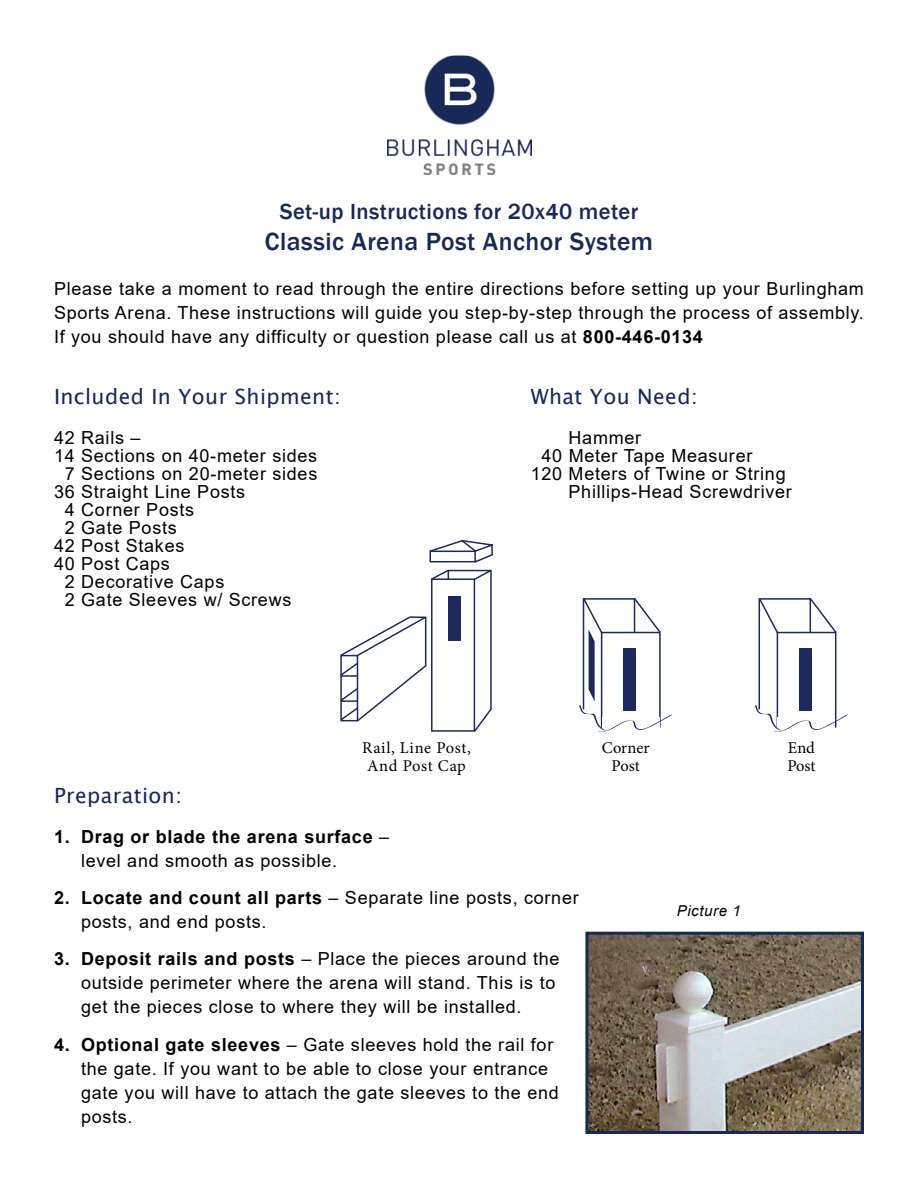
<style>
.page{position:relative;width:918px;height:1188px;background:#fff}
.page>*{position:absolute;margin:0;border:0;box-sizing:border-box;transform-origin:0 0}
.t1{font:500 25.5px "Franklin Gothic";letter-spacing:.02em;color:#182857}
.t2{font:500 22.5px "Franklin Gothic";letter-spacing:.02em;color:#182857}
.t3{font:21px "Lucida Sans Unicode";letter-spacing:.02em;color:#182857}
.t4{font:18px/24px "Arial";letter-spacing:.04em;color:#000}
.t5{font:700 18px/24px "Arial";letter-spacing:.04em;color:#000}
.t6{font:16.5px/18px "Minion Pro";letter-spacing:.035em;color:#000;text-align:center}
.t7{font:16.5px/18px "Minion Pro";letter-spacing:.015em;color:#000;text-align:center}
.t8{font:italic 15px "Arial";letter-spacing:.04em;color:#000}
.s1{font-weight:700}
.s2{font-weight:400}
</style>
<div class="page">
<img style="left:388px;top:57px;width:143px;height:117px">
<img style="left:589px;top:936px;width:271px;height:194px">
<div style="left:585px;top:932px;width:279px;height:202px;border:3px solid #182857"></div>
<svg style="left:579px;top:598px;width:93px;height:134px"></svg>
<svg style="left:340px;top:540px;width:153px;height:192px"></svg>
<svg style="left:755px;top:598px;width:93px;height:134px"></svg>
<p class="t2" style="left:280px;top:198px;width:360px">Set-up Instructions for 20x40 meter</p>
<h1 class="t1" style="left:265px;top:226px;width:390px">Classic Arena Post Anchor System</h1>
<p class="t4" style="left:54px;top:277px;width:811px;text-align:justify">Please take a moment to read through the entire directions before setting up your Burlingham Sports Arena. These instructions will guide you step-by-step through the process of assembly.<br>If you should have any difficulty or question please call us at <span class="s1">800-446-0134</span></p>
<p class="t3" style="left:54px;top:380px;width:288px">Included In Your Shipment:</p>
<p class="t4" style="left:54px;top:425px;width:88px">42 Rails –</p>
<p class="t4" style="left:54px;top:443px;width:265px">14 Sections on 40-meter sides</p>
<p class="t4" style="left:65px;top:461px;width:254px">7 Sections on 20-meter sides</p>
<p class="t4" style="left:54px;top:479px;width:193px">36 Straight Line Posts</p>
<p class="t4" style="left:65px;top:497px;width:131px">4 Corner Posts</p>
<p class="t4" style="left:65px;top:515px;width:113px">2 Gate Posts</p>
<p class="t4" style="left:54px;top:533px;width:132px">42 Post Stakes</p>
<p class="t4" style="left:54px;top:551px;width:117px">40 Post Caps</p>
<p class="t4" style="left:65px;top:569px;width:161px">2 Decorative Caps</p>
<p class="t4" style="left:65px;top:587px;width:228px">2 Gate Sleeves w/ Screws</p>
<p class="t3" style="left:531px;top:380px;width:168px">What You Need:</p>
<p class="t4" style="left:569px;top:425px;width:74px">Hammer</p>
<p class="t4" style="left:542px;top:443px;width:212px">40 Meter Tape Measurer</p>
<p class="t4" style="left:531px;top:461px;width:256px">120 Meters of Twine or String</p>
<p class="t4" style="left:569px;top:479px;width:225px">Phillips-Head Screwdriver</p>
<p class="t3" style="left:54px;top:779px;width:129px">Preparation:</p>
<p class="t6" style="left:362px;top:739px;width:110px">Rail, Line Post,<br>And Post Cap</p>
<p class="t7" style="left:602px;top:739px;width:49px">Corner<br>Post</p>
<p class="t7" style="left:787px;top:739px;width:30px;text-align:left">End<br>Post</p>
<p class="t5" style="left:81px;top:824px;width:310px;text-indent:-27px">1. Drag or blade the arena surface <span class="s2">– level and smooth as possible.</span></p>
<p class="t4" style="left:81px;top:886px;width:499px;text-indent:-27px"><span class="s1">2. Locate and count all parts</span> – Separate line posts, corner posts, and end posts.</p>
<p class="t4" style="left:81px;top:947px;width:480px;text-indent:-27px"><span class="s1">3. Deposit rails and posts</span> – Place the pieces around the outside perimeter where the arena will stand. This is to get the pieces close to where they will be installed.</p>
<p class="t4" style="left:81px;top:1033px;width:479px;text-indent:-27px"><span class="s1">4. Optional gate sleeves</span> – Gate sleeves hold the rail for the gate. If you want to be able to close your entrance gate you will have to attach the gate sleeves to the end posts.</p>
<p class="t8" style="left:677px;top:901px;width:65px">Picture 1</p>
</div>
